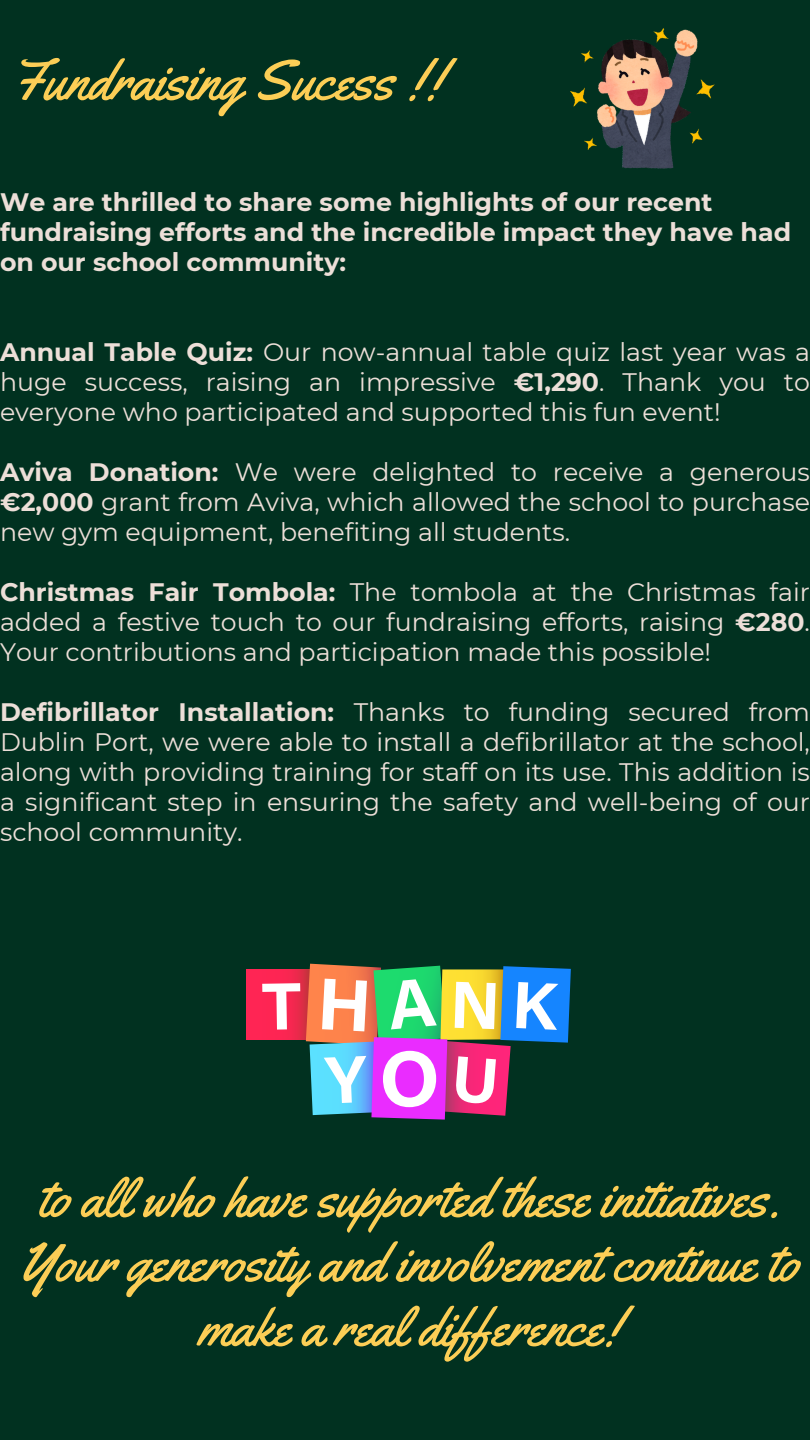
<style>
.page{position:relative;width:810px;height:1440px;background:#013120}
.page>*{position:absolute;margin:0;border:0;box-sizing:border-box;transform-origin:0 0}
.t1{font:56.2px "Yellowtail";color:#fcce56}
.t2{font:54.2px/64.5px "Yellowtail";color:#fcce56;text-align:center}
.t3{font:25.2px/30px "Montserrat";color:#eddfd8;text-align:justify}
.t4{font:700 25.2px/30px "Montserrat";color:#eddfd8}
.s1{font-weight:700}
</style>
<div class="page">
<svg style="left:247px;top:969px;width:59px;height:70px;fill:#fe2553"></svg>
<svg style="left:262px;top:983px;width:38px;height:47px"></svg>
<svg style="left:306px;top:964px;width:265px;height:156px"></svg>
<img style="left:571px;top:28px;width:144px;height:140px">
<h1 class="t1" style="left:11px;top:45px;width:433px">Fundraising Sucess !!</h1>
<p class="t4" style="left:0;top:187px;width:793px">We are thrilled to share some highlights of our recent fundraising efforts and the incredible impact they have had on our school community:</p>
<h2 class="t3" style="left:0;top:337px;width:811px"><span class="s1">Annual Table Quiz:</span> Our now-annual table quiz last year was a huge success, raising an impressive <span class="s1">€1,290</span>. Thank you to everyone who participated and supported this fun event!</h2>
<p class="t3" style="left:0;top:457px;width:811px"><span class="s1">Aviva Donation:</span> We were delighted to receive a generous <span class="s1">€2,000</span> grant from Aviva, which allowed the school to purchase new gym equipment, benefiting all students.</p>
<p class="t3" style="left:0;top:577px;width:811px"><span class="s1">Christmas Fair Tombola:</span> The tombola at the Christmas fair added a festive touch to our fundraising efforts, raising <span class="s1">€280</span>.<br>Your contributions and participation made this possible!</p>
<p class="t3" style="left:0;top:697px;width:812px"><span class="s1">Defibrillator Installation:</span> Thanks to funding secured from Dublin Port, we were able to install a defibrillator at the school, along with providing training for staff on its use. This addition is a significant step in ensuring the safety and well-being of our school community.</p>
<p class="t2" style="left:19px;top:1166px;width:781px">to all who have supported these initiatives.<br>Your generosity and involvement continue to make a real difference!</p>
</div>
